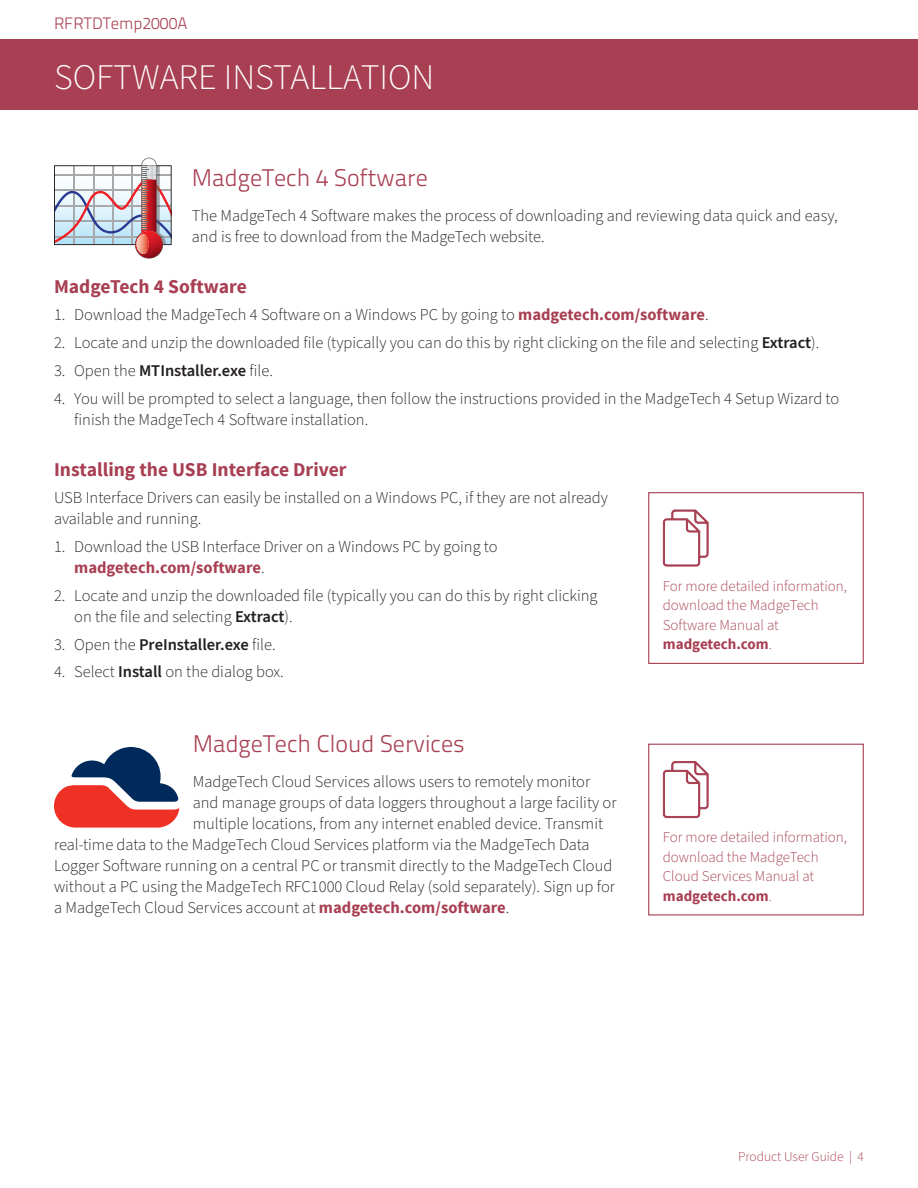
<style>
.page{position:relative;width:918px;height:1188px;background:#fff}
.page>*{position:absolute;margin:0;border:0;box-sizing:border-box;transform-origin:0 0}
.t1{font:300 36px "Source Sans Pro";color:#fff}
.t2{font:300 24px "Titillium Text 22 L";color:#a83f52}
.t3{font:700 19.5px "Source Sans Pro";color:#a83f52}
.t4{font:300 16.5px/21px "Source Sans Pro";color:#231f20}
.t5{font:600 16.5px "Source Sans Pro";color:#231f20}
.t6{font:300 16.5px "Titillium Text 22 L";color:#a83f52}
.t7{font:300 15px/19.5px "Source Sans Pro";color:#a83f52}
.t8{font:300 13.5px "Source Sans Pro";color:#a83f52}
.s1{font-weight:700;color:#a83f52}
.s2{font-weight:600}
.s3{font-weight:300}
.s4{font-weight:700}
</style>
<div class="page">
<div style="left:0;top:39px;width:918px;height:71px;background:#a83f52"></div>
<svg style="left:54px;top:158px;width:118px;height:101px"></svg>
<svg style="left:54px;top:747px;width:125px;height:81px"></svg>
<div style="left:648px;top:492px;width:216px;height:172px;border:1px solid #a83f52"></div>
<svg style="left:663px;top:510px;width:46px;height:56px"></svg>
<div style="left:648px;top:744px;width:216px;height:171px;border:1px solid #a83f52"></div>
<svg style="left:663px;top:761px;width:46px;height:57px"></svg>
<p class="t6" style="left:54px;top:12px;width:135px">RFRTDTemp2000A</p>
<p class="t1" style="left:54px;top:53px;width:382px">SOFTWARE INSTALLATION</p>
<p class="t2" style="left:192px;top:160px;width:237px">MadgeTech 4 Software</p>
<p class="t4" style="left:192px;top:205px;width:647px">The MadgeTech 4 Software makes the process of downloading and reviewing data quick and easy, and is free to download from the MadgeTech website.</p>
<p class="t3" style="left:54px;top:274px;width:194px">MadgeTech 4 Software</p>
<p class="t4" style="left:54px;top:305px;width:656px">1. Download the MadgeTech 4 Software on a Windows PC by going to <span class="s1">madgetech.com/software</span>.</p>
<p class="t4" style="left:54px;top:333px;width:767px">2. Locate and unzip the downloaded file (typically you can do this by right clicking on the file and selecting <span class="s2">Extract</span>).</p>
<p class="t5" style="left:54px;top:359px;width:220px"><span class="s3">3. Open the</span> MTInstaller.exe <span class="s3">file.</span></p>
<p class="t4" style="left:74px;top:388px;width:767px;text-indent:-20px">4. You will be prompted to select a language, then follow the instructions provided in the MadgeTech 4 Setup Wizard to finish the MadgeTech 4 Software installation.</p>
<p class="t3" style="left:54px;top:457px;width:294px">Installing the USB Interface Driver</p>
<p class="t4" style="left:54px;top:488px;width:556px">USB Interface Drivers can easily be installed on a Windows PC, if they are not already available and running.</p>
<p class="t4" style="left:74px;top:537px;width:425px;text-indent:-20px">1. Download the USB Interface Driver on a Windows PC by going to <span class="s1">madgetech.com/software</span>.</p>
<p class="t4" style="left:74px;top:585px;width:525px;text-indent:-20px">2. Locate and unzip the downloaded file (typically you can do this by right clicking on the file and selecting <span class="s2">Extract</span>).</p>
<p class="t5" style="left:54px;top:633px;width:223px"><span class="s3">3. Open the</span> PreInstaller.exe <span class="s3">file.</span></p>
<p class="t4" style="left:54px;top:662px;width:231px">4. Select <span class="s2">Install</span> on the dialog box.</p>
<p class="t7" style="left:663px;top:577px;width:186px">For more detailed information, download the MadgeTech<br>Software Manual at <span class="s4">madgetech.com</span>.</p>
<p class="t2" style="left:193px;top:726px;width:274px">MadgeTech Cloud Services</p>
<p class="t4" style="left:193px;top:771px;width:399px">MadgeTech Cloud Services allows users to remotely monitor</p>
<p class="t4" style="left:193px;top:792px;width:425px">and manage groups of data loggers throughout a large facility or</p>
<p class="t4" style="left:193px;top:813px;width:412px">multiple locations, from any internet enabled device. Transmit</p>
<p class="t4" style="left:54px;top:834px;width:537px">real-time data to the MadgeTech Cloud Services platform via the MadgeTech Data</p>
<p class="t4" style="left:54px;top:855px;width:560px">Logger Software running on a central PC or transmit directly to the MadgeTech Cloud</p>
<p class="t4" style="left:54px;top:876px;width:563px">without a PC using the MadgeTech RFC1000 Cloud Relay (sold separately). Sign up for</p>
<p class="t4" style="left:54px;top:897px;width:457px">a MadgeTech Cloud Services account at <span class="s1">madgetech.com/software</span>.</p>
<p class="t7" style="left:663px;top:828px;width:186px">For more detailed information, download the MadgeTech<br>Cloud Services Manual at <span class="s4">madgetech.com</span>.</p>
<p class="t8" style="left:738px;top:1147px;width:127px">Product User Guide | 4</p>
</div>
